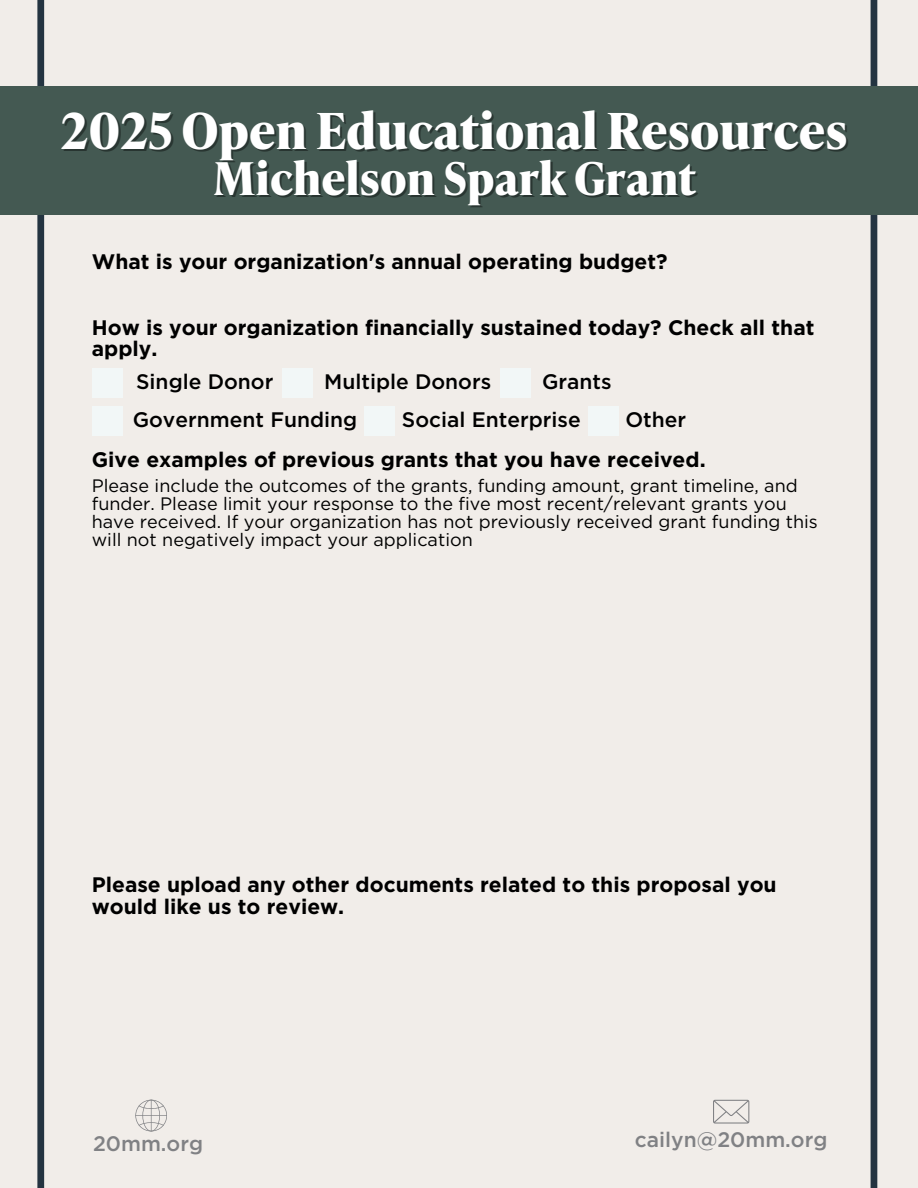
<style>
.page{position:relative;width:918px;height:1188px;background:#f1ede9}
.page>*{position:absolute;margin:0;border:0;box-sizing:border-box;transform-origin:0 0}
.t1{font:700 49.5px "Ivy Presto Text";color:#fff}
.t2{font:700 45px "Ivy Presto Text";color:#fff}
.t3{font:700 21px/21.3px "Gotham";color:#000}
.t4{font:500 21px "Gotham";color:#000}
.t5{font:500 21px "Gotham";color:#808184}
.t6{font:18px/18px "Gotham";color:#000}
</style>
<div class="page">
<div style="left:92px;top:368px;width:31px;height:30px;background:#f2f7f7"></div>
<div style="left:283px;top:368px;width:30px;height:30px;background:#f2f7f7"></div>
<div style="left:500px;top:368px;width:31px;height:30px;background:#f2f7f7"></div>
<div style="left:92px;top:406px;width:31px;height:30px;background:#f2f7f7"></div>
<div style="left:364px;top:406px;width:31px;height:30px;background:#f2f7f7"></div>
<div style="left:588px;top:406px;width:30px;height:30px;background:#f2f7f7"></div>
<div style="left:37px;top:0;width:7px;height:1188px;background:#243441"></div>
<div style="left:871px;top:0;width:6px;height:1188px;background:#243441"></div>
<div style="left:0;top:86px;width:918px;height:129px;background:#445952"></div>
<svg style="left:135px;top:1100px;width:32px;height:31px"></svg>
<svg style="left:713px;top:1100px;width:36px;height:23px"></svg>
<h1 class="t1" style="left:61px;top:90px;width:788px">2025 Open Educational Resources</h1>
<h2 class="t2" style="left:213px;top:141px;width:484px">Michelson Spark Grant</h2>
<p class="t3" style="left:92px;top:252px;width:577px">What is your organization's annual operating budget?</p>
<p class="t3" style="left:92px;top:318px;width:724px">How is your organization financially sustained today? Check all that apply.</p>
<p class="t4" style="left:136px;top:372px;width:139px">Single Donor</p>
<p class="t4" style="left:324px;top:372px;width:169px">Multiple Donors</p>
<p class="t4" style="left:542px;top:372px;width:71px">Grants</p>
<p class="t4" style="left:133px;top:410px;width:226px">Government Funding</p>
<p class="t4" style="left:402px;top:410px;width:180px">Social Enterprise</p>
<p class="t4" style="left:625px;top:410px;width:62px">Other</p>
<p class="t3" style="left:92px;top:450px;width:615px">Give examples of previous grants that you have received.</p>
<p class="t6" style="left:92px;top:477px;width:728px">Please include the outcomes of the grants, funding amount, grant timeline, and funder. Please limit your response to the five most recent/relevant grants you have received. If your organization has not previously received grant funding this will not negatively impact your application</p>
<p class="t3" style="left:92px;top:875px;width:686px">Please upload any other documents related to this proposal you would like us to review.</p>
<p class="t5" style="left:93px;top:1134px;width:112px">20mm.org</p>
<p class="t5" style="left:635px;top:1130px;width:194px">cailyn@20mm.org</p>
</div>
